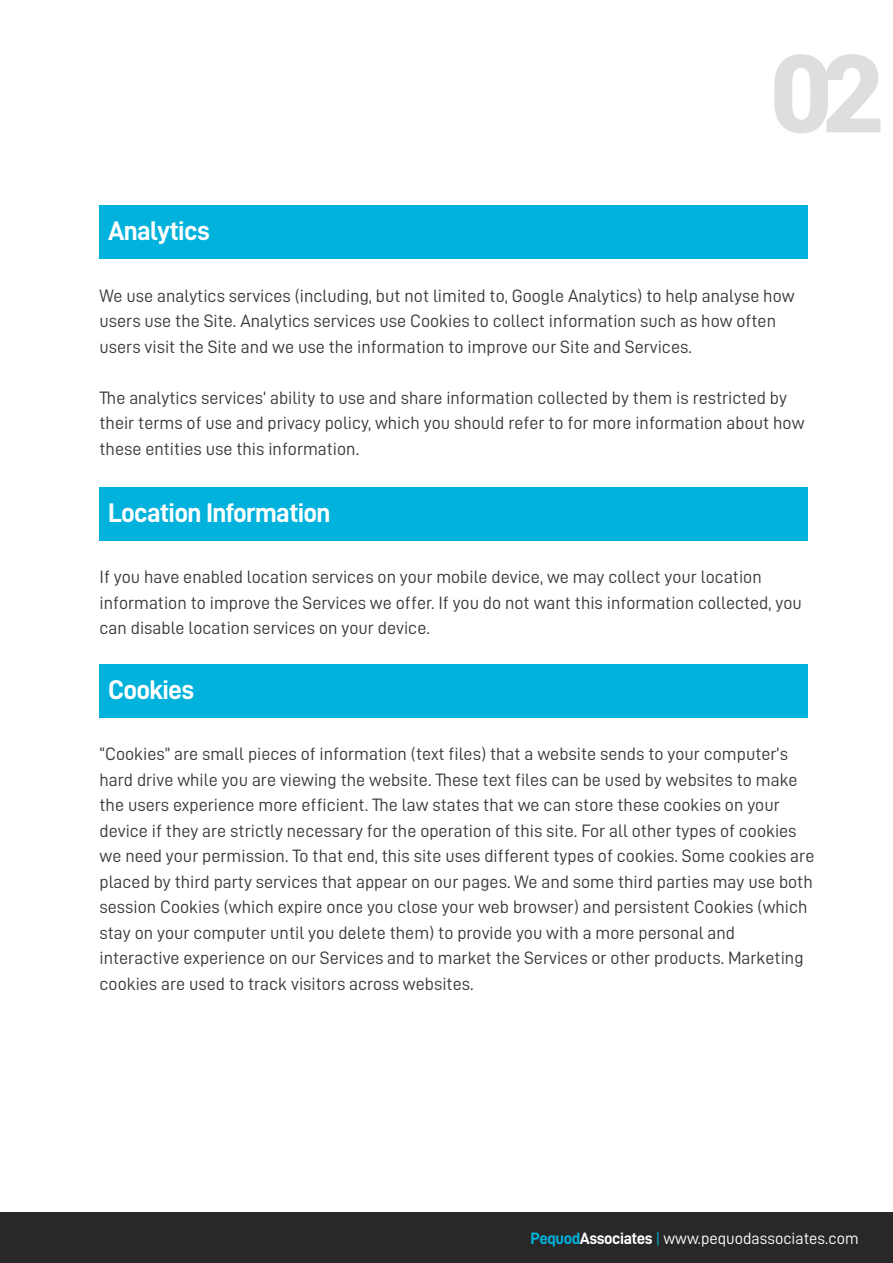
<style>
.page{position:relative;width:893px;height:1263px;background:#fff}
.page>*{position:absolute;margin:0;border:0;box-sizing:border-box;transform-origin:0 0}
.t1{font:900 108.45px "Roboto";color:#dedede}
.t2{font:27px "D DIN Bold";letter-spacing:-.025em;color:#fff}
.t3{font:18px/25.5px "D DIN";color:#3a3938}
.t4{font:16.5px "D DIN";color:#fff}
.s1{font-family:"D DIN Bold";color:#00b2dc}
.s2{font-family:"D DIN Bold"}
.s3{color:#00b2dc}
</style>
<div class="page">
<div style="left:100px;top:206px;width:708px;height:53px;background:#00b2dc"></div>
<div style="left:100px;top:487px;width:708px;height:54px;background:#00b2dc"></div>
<div style="left:100px;top:664px;width:708px;height:54px;background:#00b2dc"></div>
<div style="left:0;top:1212px;width:893px;height:51px;background:#282828"></div>
<h2 class="t2" style="left:108px;top:216px;width:103px">Analytics</h2>
<h1 class="t1" style="left:770px;top:17px;width:116px">02</h1>
<p class="t3" style="left:100px;top:282px;width:697px">We use analytics services (including, but not limited to, Google Analytics) to help analyse how users use the Site. Analytics services use Cookies to collect information such as how often users visit the Site and we use the information to improve our Site and Services.</p>
<p class="t3" style="left:100px;top:384px;width:706px">The analytics services’ ability to use and share information collected by them is restricted by their terms of use and privacy policy, which you should refer to for more information about how these entities use this information.</p>
<h2 class="t2" style="left:108px;top:498px;width:224px">Location Information</h2>
<p class="t3" style="left:100px;top:564px;width:704px">If you have enabled location services on your mobile device, we may collect your location information to improve the Services we offer. If you do not want this information collected, you can disable location services on your device.</p>
<h2 class="t2" style="left:108px;top:674px;width:88px">Cookies</h2>
<p class="t3" style="left:100px;top:741px;width:716px">“Cookies” are small pieces of information (text files) that a website sends to your computer’s hard drive while you are viewing the website. These text files can be used by websites to make the users experience more efficient. The law states that we can store these cookies on your device if they are strictly necessary for the operation of this site. For all other types of cookies we need your permission. To that end, this site uses different types of cookies. Some cookies are placed by third party services that appear on our pages. We and some third parties may use both session Cookies (which expire once you close your web browser) and persistent Cookies (which stay on your computer until you delete them) to provide you with a more personal and interactive experience on our Services and to market the Services or other products. Marketing cookies are used to track visitors across websites.</p>
<p class="t4" style="left:530px;top:1229px;width:330px"><span class="s1">Pequod</span><span class="s2">Associates</span> <span class="s3">|</span> www.pequodassociates.com</p>
</div>
